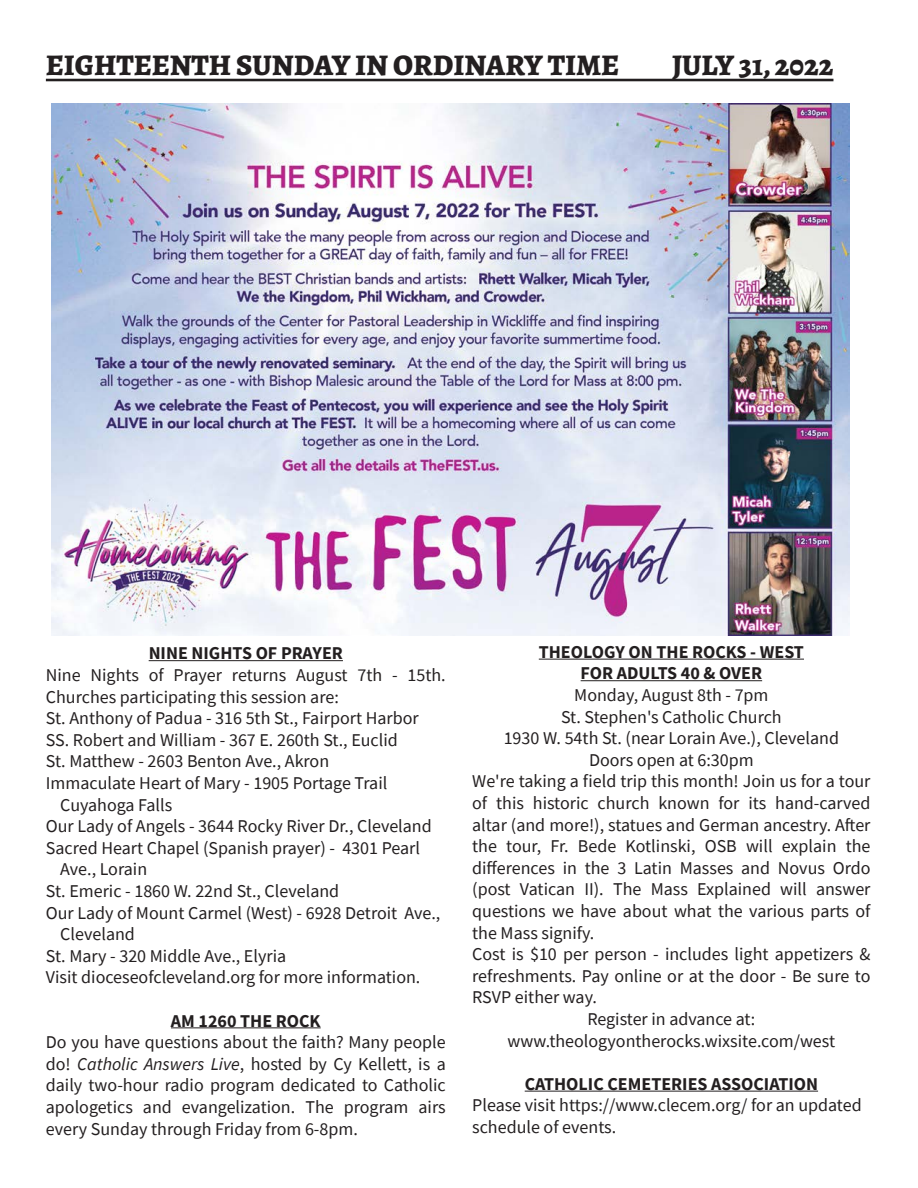
<style>
.page{position:relative;width:918px;height:1188px;background:#fff}
.page>*{position:absolute;margin:0;border:0;box-sizing:border-box;transform-origin:0 0}
.t1{font:800 30px "Alegreya";color:#231f20}
.t2{font:18px/21.6px "Source Sans Pro";color:#231f20;text-align:justify}
.t3{font:700 18px/21.6px "Source Sans Pro";color:#231f20;text-align:center}
.s1{font-style:italic}
</style>
<div class="page">
<hr style="left:46px;top:79px;width:787px;height:2px;background:#231f20">
<img style="left:52px;top:103px;width:797px;height:532px">
<hr style="left:149px;top:660px;width:194px;height:1px;background:#231f20">
<hr style="left:171px;top:1027px;width:150px;height:1px;background:#231f20">
<hr style="left:539px;top:659px;width:265px;height:1px;background:#231f20">
<hr style="left:581px;top:680px;width:181px;height:1px;background:#231f20">
<hr style="left:525px;top:1091px;width:293px;height:1px;background:#231f20">
<h1 class="t1" style="left:46px;top:44px;width:575px">EIGHTEENTH SUNDAY IN ORDINARY TIME</h1>
<h1 class="t1" style="left:672px;top:44px;width:163px">JULY 31, 2022</h1>
<p class="t3" style="left:149px;top:642px;width:196px">NINE NIGHTS OF PRAYER</p>
<p class="t2" style="left:46px;top:664px;width:401px">Nine Nights of Prayer returns August 7th - 15th.</p>
<p class="t2" style="left:46px;top:686px;width:294px">Churches participating this session are:</p>
<p class="t2" style="left:46px;top:707px;width:374px">St. Anthony of Padua - 316 5th St., Fairport Harbor</p>
<p class="t2" style="left:46px;top:729px;width:353px">SS. Robert and William - 367 E. 260th St., Euclid</p>
<p class="t2" style="left:46px;top:750px;width:285px">St. Matthew - 2603 Benton Ave., Akron</p>
<p class="t2" style="left:46px;top:772px;width:343px">Immaculate Heart of Mary - 1905 Portage Trail</p>
<p class="t2" style="left:60px;top:794px;width:114px">Cuyahoga Falls</p>
<p class="t2" style="left:46px;top:815px;width:387px">Our Lady of Angels - 3644 Rocky River Dr., Cleveland</p>
<p class="t2" style="left:46px;top:837px;width:376px">Sacred Heart Chapel (Spanish prayer) - 4301 Pearl</p>
<p class="t2" style="left:60px;top:858px;width:88px">Ave., Lorain</p>
<p class="t2" style="left:46px;top:880px;width:295px">St. Emeric - 1860 W. 22nd St., Cleveland</p>
<p class="t2" style="left:46px;top:902px;width:396px">Our Lady of Mount Carmel (West) - 6928 Detroit Ave.,</p>
<p class="t2" style="left:60px;top:923px;width:76px">Cleveland</p>
<p class="t2" style="left:46px;top:945px;width:242px">St. Mary - 320 Middle Ave., Elyria</p>
<p class="t2" style="left:46px;top:966px;width:376px">Visit dioceseofcleveland.org for more information.</p>
<p class="t3" style="left:171px;top:1009px;width:151px">AM 1260 THE ROCK</p>
<p class="t2" style="left:46px;top:1031px;width:401px">Do you have questions about the faith? Many people do! <span class="s1">Catholic Answers Live</span>, hosted by Cy Kellett, is a daily two-hour radio program dedicated to Catholic apologetics and evangelization. The program airs every Sunday through Friday from 6-8pm.</p>
<p class="t3" style="left:539px;top:641px;width:267px">THEOLOGY ON THE ROCKS - WEST<br>FOR ADULTS 40 &amp; OVER</p>
<p class="t2" style="left:574px;top:684px;width:196px">Monday, August 8th - 7pm</p>
<p class="t2" style="left:561px;top:706px;width:222px">St. Stephen's Catholic Church</p>
<p class="t2" style="left:504px;top:727px;width:337px">1930 W. 54th St. (near Lorain Ave.), Cleveland</p>
<p class="t2" style="left:589px;top:749px;width:166px">Doors open at 6:30pm</p>
<p class="t2" style="left:472px;top:770px;width:400px">We're taking a field trip this month! Join us for a tour</p>
<p class="t2" style="left:472px;top:792px;width:400px">of this historic church known for its hand-carved</p>
<p class="t2" style="left:472px;top:814px;width:400px">altar (and more!), statues and German ancestry. After</p>
<p class="t2" style="left:472px;top:835px;width:400px">the tour, Fr. Bede Kotlinski, OSB will explain the</p>
<p class="t2" style="left:472px;top:857px;width:400px">differences in the 3 Latin Masses and Novus Ordo</p>
<p class="t2" style="left:472px;top:878px;width:400px">(post Vatican II). The Mass Explained will answer</p>
<p class="t2" style="left:472px;top:900px;width:400px">questions we have about what the various parts of</p>
<p class="t2" style="left:472px;top:922px;width:124px">the Mass signify.</p>
<p class="t2" style="left:472px;top:943px;width:400px">Cost is $10 per person - includes light appetizers &amp;</p>
<p class="t2" style="left:472px;top:965px;width:400px">refreshments. Pay online or at the door - Be sure to</p>
<p class="t2" style="left:472px;top:986px;width:126px">RSVP either way.</p>
<p class="t2" style="left:587px;top:1008px;width:169px">Register in advance at:</p>
<p class="t2" style="left:508px;top:1030px;width:329px">www.theologyontherocks.wixsite.com/west</p>
<p class="t3" style="left:525px;top:1073px;width:295px">CATHOLIC CEMETERIES ASSOCIATION</p>
<p class="t2" style="left:472px;top:1094px;width:391px">Please visit https://www.clecem.org/ for an updated schedule of events.</p>
</div>
